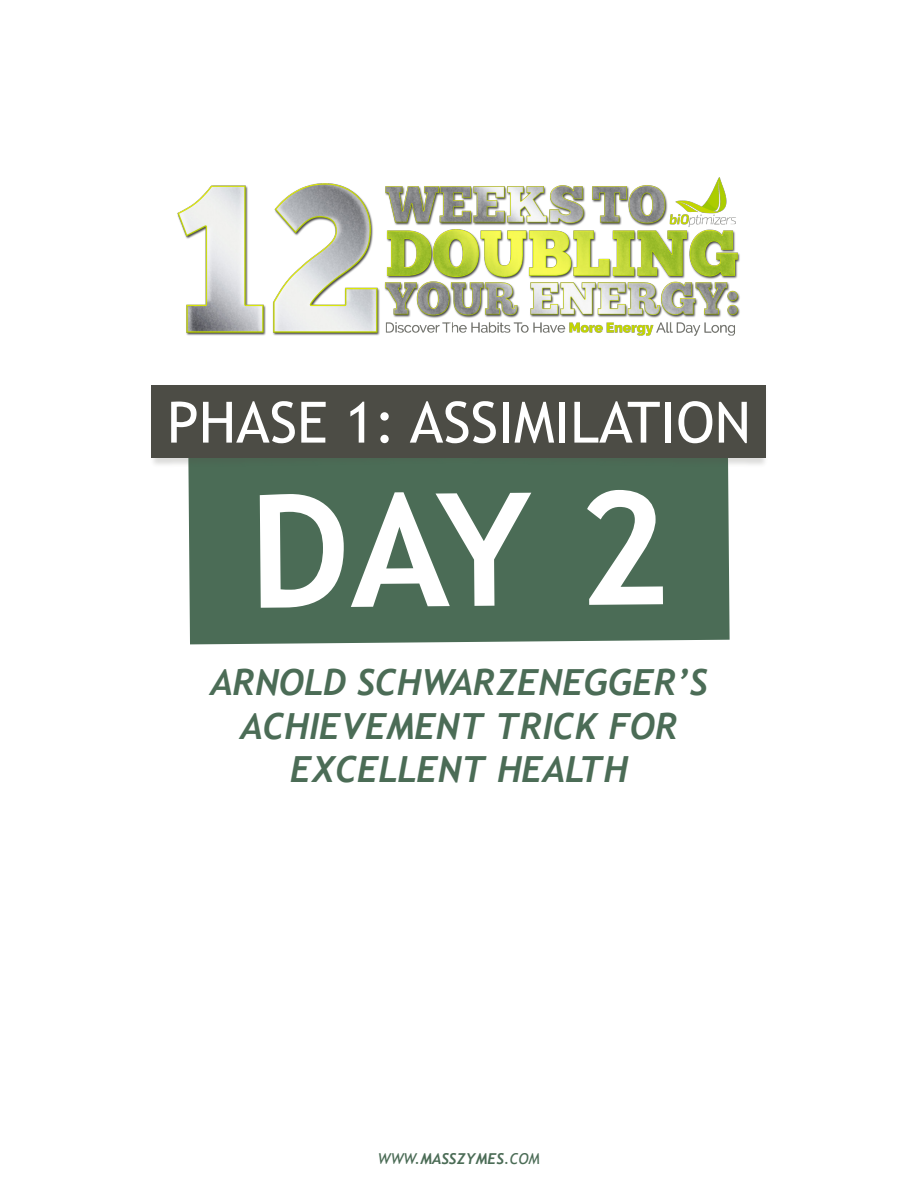
<style>
.page{position:relative;width:918px;height:1188px;background:#fff}
.page>*{position:absolute;margin:0;border:0;box-sizing:border-box;transform-origin:0 0}
.t1{font:700 157.5px "Trebuchet MS";color:#fff}
.t2{font:57px "Trebuchet MS";color:#fff}
.t3{font:italic 700 36px/43.2px "Trebuchet";color:#4b6c56;text-align:center}
.t4{font:italic 700 15px "Trebuchet";color:#4b6c56}
.s1{font-family:"Trebuchet MS";font-weight:400}
</style>
<div class="page">
<div style="left:188px;top:517px;width:542px;height:127px;background:#4b6c56"></div>
<img style="left:151px;top:385px;width:615px;height:132px">
<div style="left:152px;top:386px;width:614px;height:72px;background:#4c4c45"></div>
<img style="left:177px;top:177px;width:563px;height:159px">
<h2 class="t2" style="left:167px;top:389px;width:585px">PHASE 1: ASSIMILATION</h2>
<h1 class="t1" style="left:247px;top:455px;width:422px;rotate:-1deg">DAY 2</h1>
<p class="t3" style="left:210px;top:661px;width:498px">ARNOLD SCHWARZENEGGER’S<br>ACHIEVEMENT TRICK FOR<br>EXCELLENT HEALTH</p>
<p class="t4" style="left:378px;top:1150px;width:164px"><span class="s1">WWW.</span>MASSZYMES<span class="s1">.COM</span></p>
</div>
